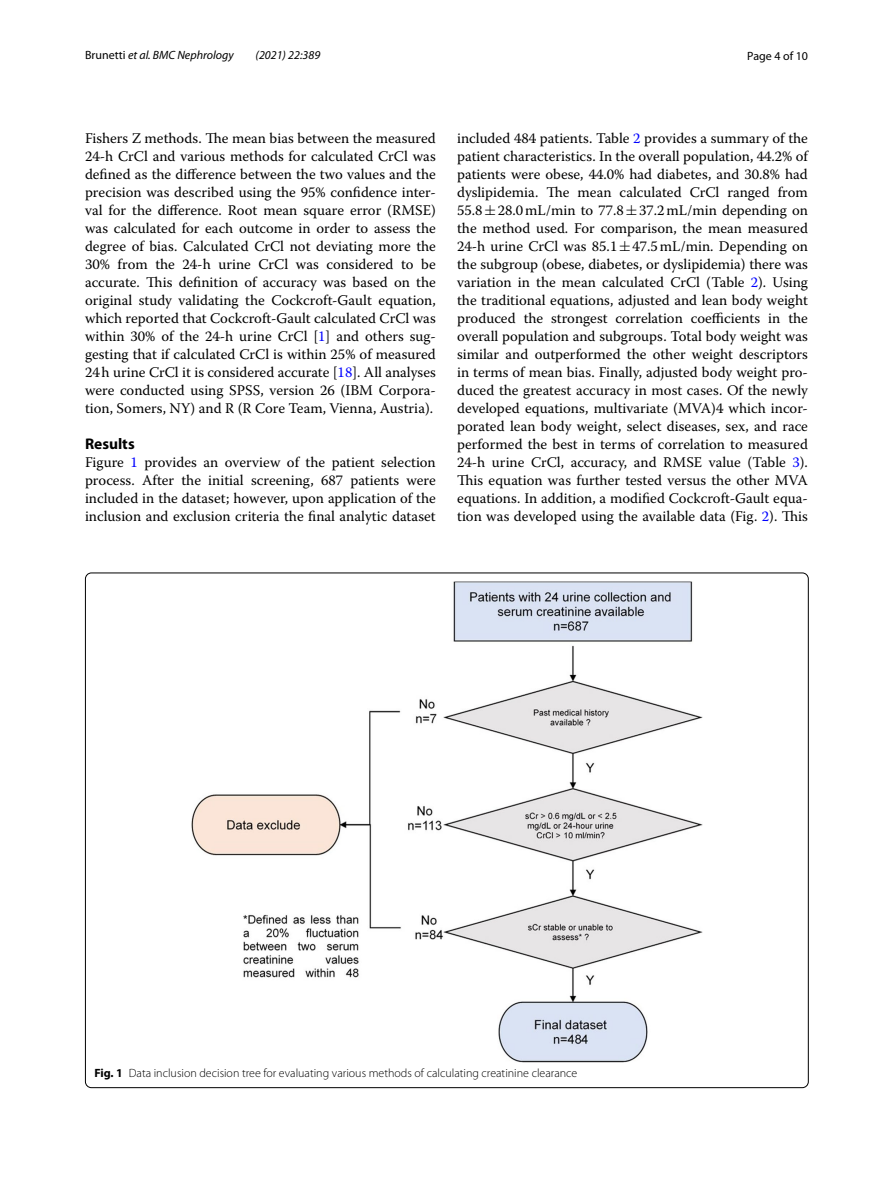
<style>
.page{position:relative;width:893px;height:1187px;background:#fff}
.page>*{position:absolute;margin:0;border:0;box-sizing:border-box;transform-origin:0 0}
.t1{font:700 15.45px "Myriad Pro";color:#000}
.t2{font:14.7px/18px "Warnock Pro";color:#000;text-align:justify}
.t3{font:300 12px "Myriad Pro";color:#000}
.t4{font:italic 12px "Myriad Pro";color:#000}
.t5{font:12px "Myriad Pro";color:#000}
.s1{font-style:normal}
.s2{color:#00f}
.s3{font-family:"MTSY"}
.s4{font-weight:700}
</style>
<div class="page">
<img style="left:192px;top:582px;width:510px;height:479px">
<p class="t4" style="left:85px;top:48px;width:150px"><span class="s1">Brunetti</span> et al. BMC Nephrology</p>
<p class="t4" style="left:256px;top:48px;width:66px">(2021) 22:389</p>
<p class="t5" style="left:747px;top:48px;width:62px">Page 4 of 10</p>
<p class="t2" style="left:85px;top:128px;width:352px">Fishers Z methods. The mean bias between the measured 24-h CrCl and various methods for calculated CrCl was defined as the difference between the two values and the precision was described using the 95% confidence inter&shy;val for the difference. Root mean square error (RMSE) was calculated for each outcome in order to assess the degree of bias. Calculated CrCl not deviating more the 30% from the 24-h urine CrCl was considered to be accurate. This definition of accuracy was based on the original study validating the Cockcroft-Gault equation, which reported that Cockcroft-Gault calculated CrCl was within 30% of the 24-h urine CrCl [<span class="s2">1</span>] and others sug&shy;gesting that if calculated CrCl is within 25% of measured 24h urine CrCl it is considered accurate [<span class="s2">18</span>]. All analyses were conducted using SPSS, version 26 (IBM Corpora&shy;tion, Somers, NY) and R (R Core Team, Vienna, Austria).</p>
<p class="t1" style="left:85px;top:433px;width:51px">Results</p>
<p class="t2" style="left:85px;top:452px;width:352px">Figure <span class="s2">1</span> provides an overview of the patient selection process. After the initial screening, 687 patients were included in the dataset; however, upon application of the inclusion and exclusion criteria the final analytic dataset</p>
<p class="t2" style="left:457px;top:128px;width:352px">included 484 patients. Table <span class="s2">2</span> provides a summary of the patient characteristics. In the overall population, 44.2% of patients were obese, 44.0% had diabetes, and 30.8% had dyslipidemia. The mean calculated CrCl ranged from 55.8<span class="s3">±</span>28.0mL/min to 77.8<span class="s3">±</span>37.2mL/min depending on the method used. For comparison, the mean measured 24-h urine CrCl was 85.1<span class="s3">±</span>47.5mL/min. Depending on the subgroup (obese, diabetes, or dyslipidemia) there was variation in the mean calculated CrCl (Table <span class="s2">2</span>). Using the traditional equations, adjusted and lean body weight produced the strongest correlation coefficients in the overall population and subgroups. Total body weight was similar and outperformed the other weight descriptors in terms of mean bias. Finally, adjusted body weight pro&shy;duced the greatest accuracy in most cases. Of the newly developed equations, multivariate (MVA)4 which incor&shy;porated lean body weight, select diseases, sex, and race performed the best in terms of correlation to measured 24-h urine CrCl, accuracy, and RMSE value (Table <span class="s2">3</span>).<br>This equation was further tested versus the other MVA equations. In addition, a modified Cockcroft-Gault equa&shy;tion was developed using the available data (Fig. <span class="s2">2</span>). This</p>
<p class="t3" style="left:94px;top:1066px;width:484px"><span class="s4">Fig. 1</span> Data inclusion decision tree for evaluating various methods of calculating creatinine clearance</p>
</div>
